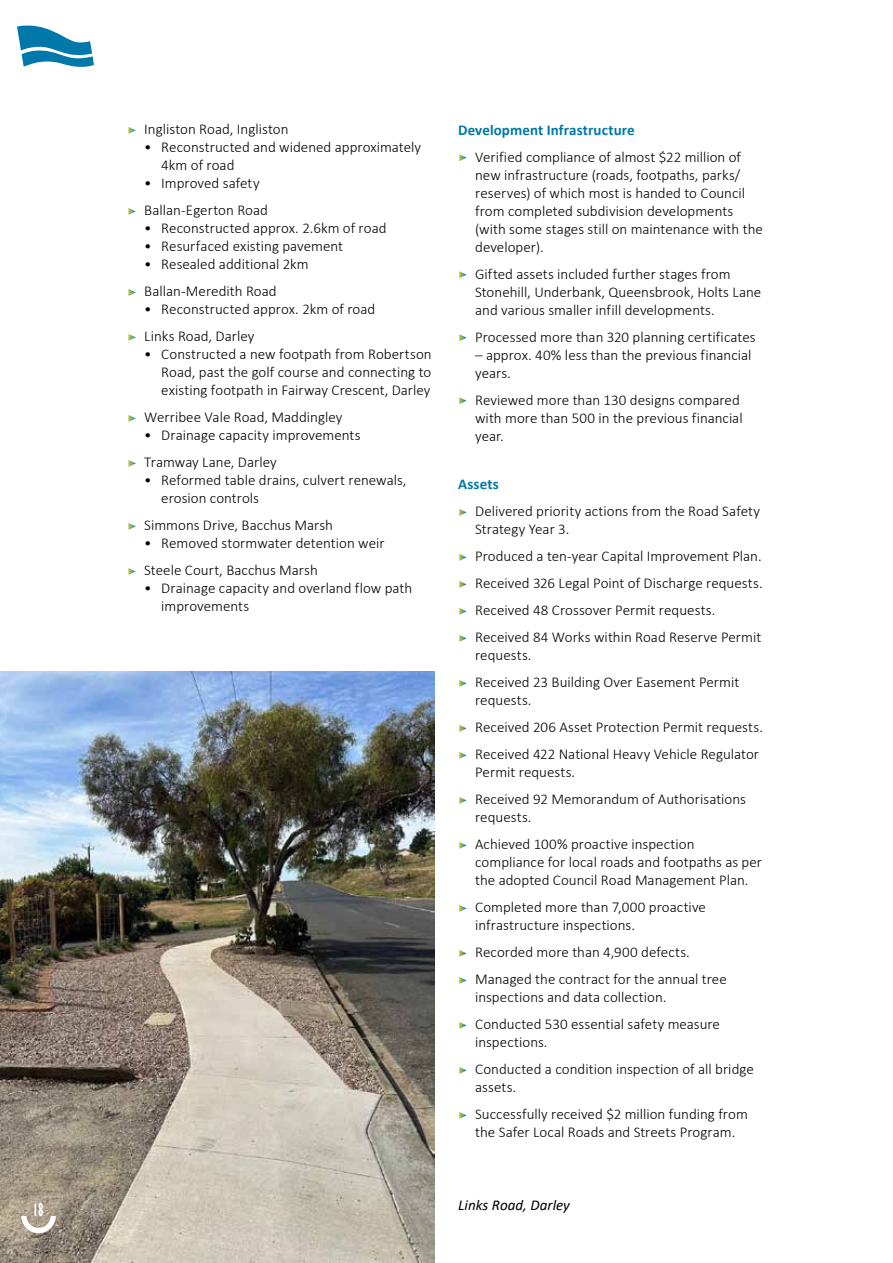
<style>
.page{position:relative;width:893px;height:1263px;background:#fff}
.page>*{position:absolute;margin:0;border:0;box-sizing:border-box;transform-origin:0 0}
.t1{font:700 extra-condensed 16.5px "Gill Sans";color:#fff}
.t2{font:300 15px/27px "Calibri";color:#000}
.t3{font:italic 15px "Calibri";letter-spacing:.005em;color:#000}
.s1{font-family:"Minion Pro";font-weight:400;color:#fff}
.s2{font-weight:700;color:#0078a9}
</style>
<div class="page">
<svg style="left:17px;top:25px;width:77px;height:42px"></svg>
<img style="left:0;top:672px;width:435px;height:591px">
<svg style="left:21px;top:1216px;width:35px;height:17px"></svg>
<p class="t1" style="left:34px;top:1199px;width:11px">18</p>
<p class="t2" style="left:127px;top:116px;width:163px"><span class="s1">▶</span> Ingliston Road, Ingliston</p>
<p class="t2" style="left:161px;top:138px;width:261px;line-height:18px;text-indent:-17px">• Reconstructed and widened approximately<br>4km of road</p>
<p class="t2" style="left:127px;top:170px;width:142px;text-align:center">• Improved safety<br><span class="s1">▶</span> Ballan-Egerton Road</p>
<p class="t2" style="left:144px;top:215px;width:244px">• Reconstructed approx. 2.6km of road</p>
<p class="t2" style="left:144px;top:233px;width:200px">• Resurfaced existing pavement</p>
<p class="t2" style="left:127px;top:251px;width:183px;text-indent:17px">• Resealed additional 2km <span class="s1">▶</span> Ballan-Meredith Road</p>
<p class="t2" style="left:127px;top:296px;width:250px;text-indent:17px">• Reconstructed approx. 2km of road <span class="s1">▶</span> Links Road, Darley</p>
<p class="t2" style="left:161px;top:345px;width:272px;line-height:18px;text-align:justify;text-indent:-17px">• Constructed a new footpath from Robertson Road, past the golf course and connecting to existing footpath in Fairway Crescent, Darley</p>
<p class="t2" style="left:127px;top:404px;width:217px"><span class="s1">▶</span> Werribee Vale Road, Maddingley</p>
<p class="t2" style="left:127px;top:422px;width:235px;text-indent:17px">• Drainage capacity improvements <span class="s1">▶</span> Tramway Lane, Darley</p>
<p class="t2" style="left:161px;top:471px;width:247px;line-height:18px;text-indent:-17px">• Reformed table drains, culvert renewals, erosion controls</p>
<p class="t2" style="left:127px;top:512px;width:207px"><span class="s1">▶</span> Simmons Drive, Bacchus Marsh</p>
<p class="t2" style="left:127px;top:530px;width:259px;text-indent:17px">• Removed stormwater detention weir <span class="s1">▶</span> Steele Court, Bacchus Marsh</p>
<p class="t2" style="left:161px;top:579px;width:253px;line-height:18px;text-indent:-17px">• Drainage capacity and overland flow path improvements</p>
<p class="t2" style="left:458px;top:116px;width:284px"><span class="s2">Development Infrastructure<br></span><span class="s1">▶</span> Verified compliance of almost $22 million of</p>
<p class="t2" style="left:475px;top:165px;width:289px;line-height:18px">new infrastructure (roads, footpaths, parks/ reserves) of which most is handed to Council from completed subdivision developments (with some stages still on maintenance with the developer).</p>
<p class="t2" style="left:475px;top:264px;width:288px;line-height:18px;text-indent:-17px"><span class="s1">▶</span> Gifted assets included further stages from<br>Stonehill, Underbank, Queensbrook, Holts Lane and various smaller infill developments.</p>
<p class="t2" style="left:458px;top:323px;width:299px"><span class="s1">▶</span> Processed more than 320 planning certificates</p>
<p class="t2" style="left:475px;top:345px;width:278px;line-height:18px">– approx. 40% less than the previous financial years.</p>
<p class="t2" style="left:475px;top:390px;width:269px;line-height:18px;text-indent:-17px"><span class="s1">▶</span> Reviewed more than 130 designs compared with more than 500 in the previous financial year.</p>
<p class="t2" style="left:458px;top:471px;width:304px"><span class="s2">Assets<br></span><span class="s1">▶</span> Delivered priority actions from the Road Safety</p>
<p class="t2" style="left:458px;top:516px;width:306px;text-indent:17px">Strategy Year 3.<br><span class="s1">▶</span> Produced a ten-year Capital Improvement Plan. <span class="s1">▶</span> Received 326 Legal Point of Discharge requests. <span class="s1">▶</span> Received 48 Crossover Permit requests.<br><span class="s1">▶</span> Received 84 Works within Road Reserve Permit</p>
<p class="t2" style="left:458px;top:642px;width:283px;text-indent:17px">requests.<br><span class="s1">▶</span> Received 23 Building Over Easement Permit</p>
<p class="t2" style="left:458px;top:687px;width:306px;text-indent:17px">requests.<br><span class="s1">▶</span> Received 206 Asset Protection Permit requests. <span class="s1">▶</span> Received 422 National Heavy Vehicle Regulator</p>
<p class="t2" style="left:458px;top:759px;width:289px;text-indent:17px">Permit requests.<br><span class="s1">▶</span> Received 92 Memorandum of Authorisations</p>
<p class="t2" style="left:458px;top:804px;width:238px;text-indent:17px">requests.<br><span class="s1">▶</span> Achieved 100% proactive inspection</p>
<p class="t2" style="left:475px;top:853px;width:288px;line-height:18px">compliance for local roads and footpaths as per the adopted Council Road Management Plan.</p>
<p class="t2" style="left:475px;top:898px;width:232px;line-height:18px;text-indent:-17px"><span class="s1">▶</span> Completed more than 7,000 proactive infrastructure inspections.</p>
<p class="t2" style="left:458px;top:939px;width:270px"><span class="s1">▶</span> Recorded more than 4,900 defects.<br><span class="s1">▶</span> Managed the contract for the annual tree</p>
<p class="t2" style="left:458px;top:984px;width:263px;text-indent:17px">inspections and data collection.<br><span class="s1">▶</span> Conducted 530 essential safety measure</p>
<p class="t2" style="left:458px;top:1029px;width:297px;text-indent:17px">inspections.<br><span class="s1">▶</span> Conducted a condition inspection of all bridge</p>
<p class="t2" style="left:458px;top:1074px;width:291px;text-indent:17px">assets.<br><span class="s1">▶</span> Successfully received $2 million funding from</p>
<p class="t2" style="left:475px;top:1119px;width:262px">the Safer Local Roads and Streets Program.</p>
<p class="t3" style="left:458px;top:1194px;width:113px">Links Road, Darley</p>
</div>
